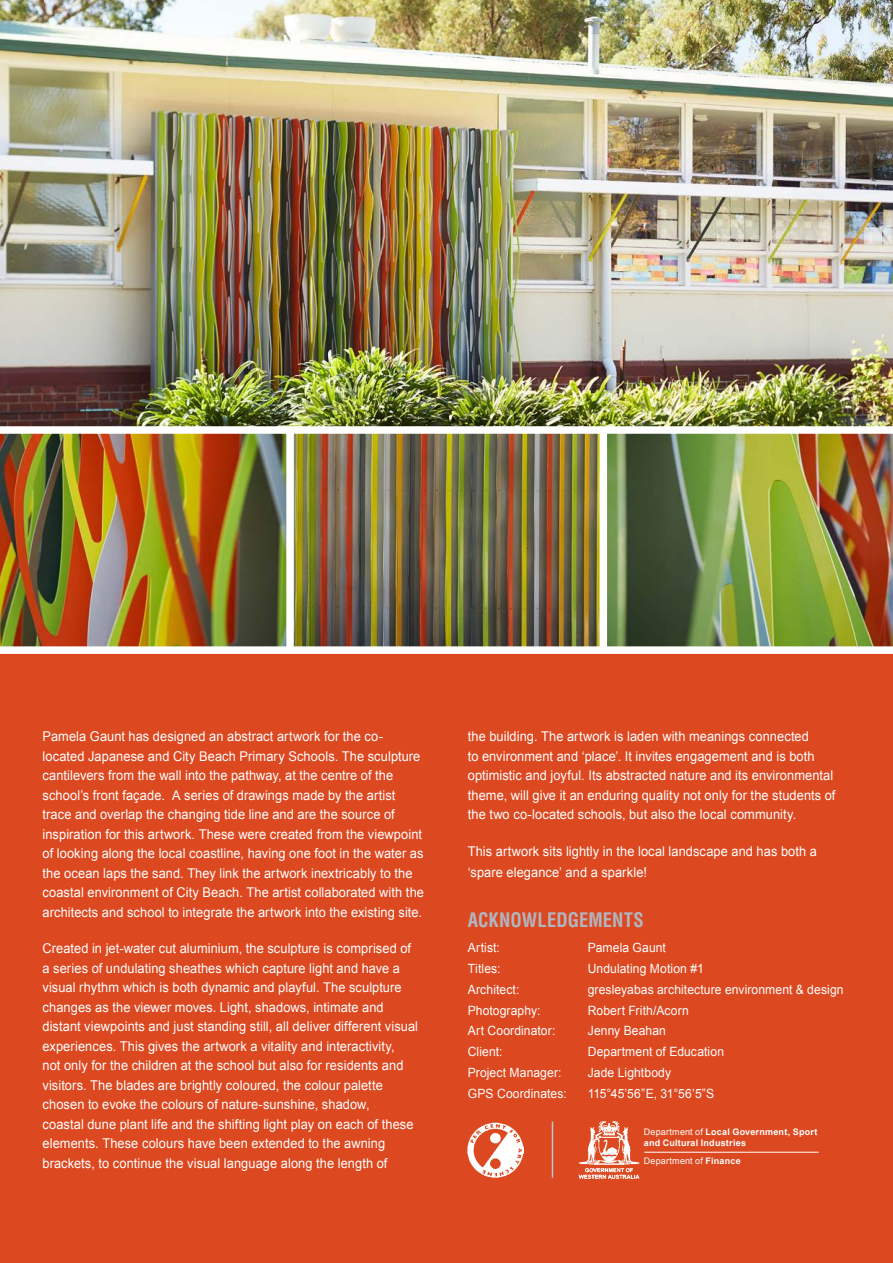
<style>
.page{position:relative;width:893px;height:1263px;background:#fff}
.page>*{position:absolute;margin:0;border:0;box-sizing:border-box;transform-origin:0 0}
.paragraph_scx1474122{font:700 condensed 19.5px "Helvetica";letter-spacing:.005em;color:#b1b6c0;scale:.95 1}
.Body_Copy{font:13.5px/19.5px "Arial";letter-spacing:.005em;color:#fff;scale:.95 1}
.Body_Copy-2{font:12.75px "Arial";letter-spacing:.01em;color:#fff;scale:.95 1}
.t1{font:700 9px "Arial";letter-spacing:.025em;color:#fff}
.t2{font:9px "Arial";letter-spacing:.02em;color:#fff}
.s1{font-weight:400}
.s2{font-weight:700}
</style>
<div class="page">
<div style="left:0;top:651px;width:893px;height:612px;background:#dc4820"></div>
<img style="left:0;top:434px;width:286px;height:212px">
<img style="left:607px;top:434px;width:286px;height:212px">
<img style="left:294px;top:434px;width:306px;height:212px">
<img style="left:0;top:0;width:893px;height:426px">
<div style="left:0;top:646px;width:893px;height:8px;background:#fff"></div>
<img style="left:467px;top:1122px;width:56px;height:56px">
<hr style="left:552px;top:1121px;width:1px;height:57px;background:#bcc1ca">
<img style="left:578px;top:1121px;width:62px;height:58px">
<hr style="left:644px;top:1152px;width:175px;height:1px;background:#fff">
<p class="Body_Copy" style="left:43px;top:727px;width:403px">Pamela Gaunt has designed an abstract artwork for the co&shy;located Japanese and City Beach Primary Schools. The sculpture cantilevers from the wall into the pathway, at the centre of the school’s front façade. A series of drawings made by the artist trace and overlap the changing tide line and are the source of inspiration for this artwork. These were created from the viewpoint of looking along the local coastline, having one foot in the water as the ocean laps the sand. They link the artwork inextricably to the coastal environment of City Beach. The artist collaborated with the architects and school to integrate the artwork into the existing site.</p>
<p class="Body_Copy" style="left:43px;top:939px;width:397px">Created in jet-water cut aluminium, the sculpture is comprised of a series of undulating sheathes which capture light and have a visual rhythm which is both dynamic and playful. The sculpture changes as the viewer moves. Light, shadows, intimate and distant viewpoints and just standing still, all deliver different visual experiences. This gives the artwork a vitality and interactivity,<br>not only for the children at the school but also for residents and visitors. The blades are brightly coloured, the colour palette chosen to evoke the colours of nature-sunshine, shadow,<br>coastal dune plant life and the shifting light play on each of these elements. These colours have been extended to the awning brackets, to continue the visual language along the length of</p>
<p class="Body_Copy" style="left:468px;top:727px;width:389px">the building. The artwork is laden with meanings connected<br>to environment and ‘place’. It invites engagement and is both optimistic and joyful. Its abstracted nature and its environmental theme, will give it an enduring quality not only for the students of the two co-located schools, but also the local community.</p>
<p class="Body_Copy" style="left:468px;top:841px;width:369px;line-height:21px">This artwork sits lightly in the local landscape and has both a ‘spare elegance’ and a sparkle!</p>
<p class="paragraph_scx1474122" style="left:468px;top:907px;width:187px">ACKNOWLEDGEMENTS</p>
<p class="Body_Copy-2" style="left:468px;top:939px;width:35px">Artist:</p>
<p class="Body_Copy-2" style="left:588px;top:939px;width:84px">Pamela Gaunt</p>
<p class="Body_Copy-2" style="left:468px;top:960px;width:36px">Titles:</p>
<p class="Body_Copy-2" style="left:588px;top:960px;width:124px">Undulating Motion #1</p>
<p class="Body_Copy-2" style="left:468px;top:981px;width:56px">Architect:</p>
<p class="Body_Copy-2" style="left:588px;top:981px;width:271px">gresleyabas architecture environment &amp; design</p>
<p class="Body_Copy-2" style="left:468px;top:1002px;width:78px">Photography:</p>
<p class="Body_Copy-2" style="left:588px;top:1002px;width:108px">Robert Frith/Acorn</p>
<p class="Body_Copy-2" style="left:468px;top:1022px;width:94px">Art Coordinator:</p>
<p class="Body_Copy-2" style="left:588px;top:1022px;width:84px">Jenny Beahan</p>
<p class="Body_Copy-2" style="left:468px;top:1043px;width:38px">Client:</p>
<p class="Body_Copy-2" style="left:588px;top:1043px;width:145px">Department of Education</p>
<p class="Body_Copy-2" style="left:468px;top:1064px;width:100px">Project Manager:</p>
<p class="Body_Copy-2" style="left:588px;top:1064px;width:89px">Jade Lightbody</p>
<p class="Body_Copy-2" style="left:468px;top:1085px;width:106px">GPS Coordinates:</p>
<p class="Body_Copy-2" style="left:588px;top:1085px;width:135px">115°45’56”E, 31°56’5”S</p>
<p class="t1" style="left:644px;top:1126px;width:175px"><span class="s1">Department of</span> Local Government, Sport</p>
<p class="t1" style="left:644px;top:1136px;width:104px">and Cultural Industries</p>
<p class="t2" style="left:644px;top:1155px;width:98px">Department of <span class="s2">Finance</span></p>
</div>
